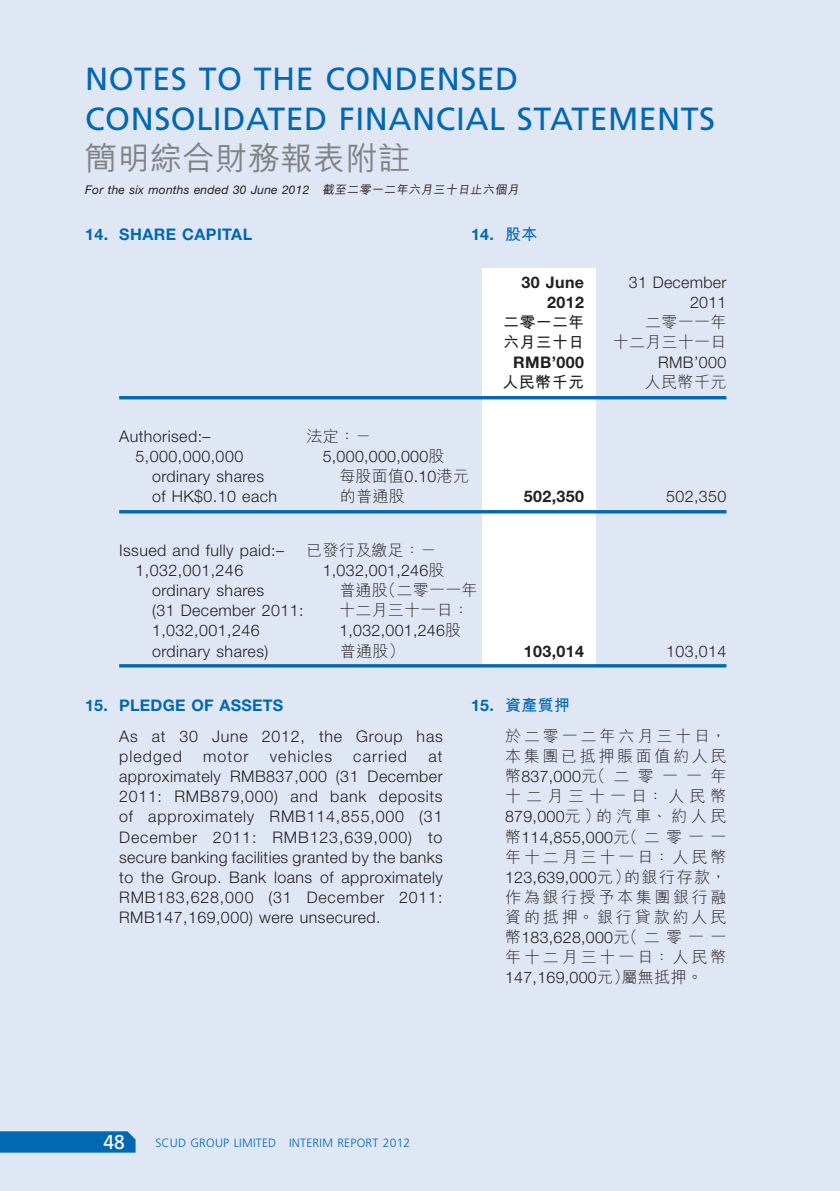
<style>
.page{position:relative;width:840px;height:1191px;background:#fff}
.page>*{position:absolute;margin:0;border:0;box-sizing:border-box;transform-origin:0 0}
.t1{font:32px/40px "Frutiger LT Std";letter-spacing:.015em;color:#0168b3}
.t2{font:20px "Frutiger LT Std";color:#fff;scale:.95 1}
.t3{font:300 16px/20px "Helvetica Neue LT Std";letter-spacing:.025em;color:#231f20;text-align:justify}
.t4{font:300 16px/20px "M Hei HK";letter-spacing:.165em;color:#231f20}
.t5{font:300 16px/31.4px "Helvetica Neue LT Std";letter-spacing:.05em;color:#231f20}
.t6{font:700 16px "Helvetica Neue LT Std";letter-spacing:.025em;color:#231f20}
.t7{font:300 16px "M Hei HK";letter-spacing:.015em;color:#231f20}
.t8{font:300 16px "Helvetica Neue LT Std";letter-spacing:.07em;color:#231f20}
.t9{font:700 16px "Helvetica Neue LT Std";letter-spacing:.025em;color:#0168b3}
.t10{font:700 16px "M Hei HK";letter-spacing:.015em;color:#231f20}
.t11{font:italic 12px "Helvetica Neue LT Std";letter-spacing:.015em;color:#231f20}
.t12{font:300 12px "Frutiger LT Std";letter-spacing:.015em;color:#0168b3}
.s1{font-family:"M Hei HK";font-weight:500;color:#808285}
.s2{font-family:"M Hei HK";font-weight:500;font-style:normal}
.s3{font-family:"M Hei HK"}
.s4{font-family:"Helvetica Neue LT Std"}
.s5{font-family:"Helvetica Neue LT Std";font-weight:700;color:#0168b3}
.s6{font-weight:700;color:#0168b3}
</style>
<div class="page">
<div style="left:0;top:0;width:839px;height:1191px;background:#e0e7f4"></div>
<div style="left:0;top:1131px;width:135px;height:21px;background:#0168b3"></div>
<hr style="left:839px;top:0;width:1px;height:1191px;background:#e0e7f4">
<div style="left:482px;top:268px;width:113px;height:398px;background:#fff"></div>
<hr style="left:119px;top:396px;width:607px;height:3px;background:#0168b3">
<hr style="left:119px;top:510px;width:607px;height:3px;background:#0168b3">
<hr style="left:119px;top:664px;width:607px;height:3px;background:#0168b3">
<p class="t1" style="left:85px;top:59px;width:631px">NOTES TO THE CONDENSED<br>CONSOLIDATED FINANCIAL STATEMENTS<span class="s1">簡明綜合財務報表附註</span></p>
<p class="t11" style="left:85px;top:183px;width:437px">For the six months ended 30 June 2012 <span class="s2">截至二零一二年六月三十日止六個月</span></p>
<p class="t9" style="left:85px;top:224px;width:168px">14. SHARE CAPITAL</p>
<p class="t9" style="left:471px;top:224px;width:68px">14. <span class="s3">股本</span></p>
<p class="t6" style="left:521px;top:273px;width:64px">30 June</p>
<p class="t3" style="left:628px;top:272px;width:99px">31 December</p>
<p class="t6" style="left:547px;top:293px;width:38px">2012</p>
<p class="t3" style="left:689px;top:292px;width:38px">2011</p>
<p class="t10" style="left:503px;top:311px;width:83px">二零一二年</p>
<p class="t4" style="left:645px;top:312px;width:83px">二零一一年</p>
<p class="t10" style="left:503px;top:331px;width:83px">六月三十日</p>
<p class="t7" style="left:612px;top:331px;width:115px">十二月三十一日</p>
<p class="t6" style="left:512px;top:353px;width:73px">RMB’000</p>
<p class="t3" style="left:657px;top:352px;width:70px">RMB’000</p>
<p class="t10" style="left:502px;top:371px;width:83px">人民幣千元</p>
<p class="t4" style="left:644px;top:372px;width:83px">人民幣千元</p>
<p class="t3" style="left:119px;top:426px;width:93px">Authorised:–</p>
<p class="t4" style="left:306px;top:426px;width:66px">法定：－</p>
<p class="t3" style="left:135px;top:446px;width:109px">5,000,000,000</p>
<p class="t3" style="left:322px;top:446px;width:123px">5,000,000,000<span class="s3">股</span></p>
<p class="t3" style="left:152px;top:466px;width:113px">ordinary shares</p>
<p class="t4" style="left:339px;top:466px;width:131px">每股面值<span class="s4">0.10</span>港元</p>
<p class="t3" style="left:152px;top:486px;width:126px">of HK$0.10 each</p>
<p class="t4" style="left:340px;top:486px;width:66px">的普通股</p>
<p class="t6" style="left:523px;top:487px;width:62px">502,350</p>
<p class="t3" style="left:665px;top:486px;width:62px">502,350</p>
<p class="t3" style="left:119px;top:540px;width:166px">Issued and fully paid:–</p>
<p class="t4" style="left:306px;top:540px;width:131px">已發行及繳足：－</p>
<p class="t3" style="left:135px;top:560px;width:109px">1,032,001,246</p>
<p class="t3" style="left:322px;top:560px;width:123px">1,032,001,246<span class="s3">股</span></p>
<p class="t3" style="left:152px;top:580px;width:113px">ordinary shares</p>
<p class="t7" style="left:339px;top:579px;width:140px">普通股（二零一一年</p>
<p class="t3" style="left:152px;top:600px;width:153px">(31 December 2011:</p>
<p class="t7" style="left:339px;top:599px;width:131px">十二月三十一日：</p>
<p class="t3" style="left:152px;top:620px;width:109px">1,032,001,246</p>
<p class="t3" style="left:339px;top:620px;width:123px">1,032,001,246<span class="s3">股</span></p>
<p class="t3" style="left:152px;top:640px;width:118px">ordinary shares)</p>
<p class="t4" style="left:340px;top:640px;width:66px">普通股）</p>
<p class="t6" style="left:523px;top:641px;width:62px">103,014</p>
<p class="t3" style="left:665px;top:640px;width:62px">103,014</p>
<p class="t4" style="left:505px;top:689px;width:223px;line-height:31.4px;text-indent:-34px"><span class="s5">15.</span> <span class="s6">資產質押<br></span>於二零一二年六月三十日，</p>
<p class="t4" style="left:505px;top:746px;width:223px;text-align:justify">本集團已抵押賬面值約人民幣<span class="s4">837,000</span>元（二零一一年十二月三十一日：人民幣<span class="s4">879,000</span>元）的汽車、約人民幣<span class="s4">114,855,000</span>元（二零一一年十二月三十一日：人民幣<span class="s4">123,639,000</span>元）的銀行存款，作為銀行授予本集團銀行融資的抵押。銀行貸款約人民幣<span class="s4">183,628,000</span>元（二零一一年十二月三十一日：人民幣<span class="s4">147,169,000</span>元）屬無抵押。</p>
<p class="t5" style="left:119px;top:689px;width:325px;text-indent:-34px"><span class="s6">15. PLEDGE OF ASSETS<br></span>As at 30 June 2012, the Group has</p>
<p class="t8" style="left:119px;top:747px;width:64px">pledged</p>
<p class="t3" style="left:203px;top:746px;width:47px">motor</p>
<p class="t8" style="left:269px;top:747px;width:64px">vehicles</p>
<p class="t8" style="left:353px;top:747px;width:55px">carried</p>
<p class="t3" style="left:119px;top:746px;width:325px;text-indent:309px">at approximately RMB837,000 (31 December 2011: RMB879,000) and bank deposits of approximately RMB114,855,000 (31<br>December 2011: RMB123,639,000) to secure banking facilities granted by the banks to the Group. Bank loans of approximately RMB183,628,000 (31 December 2011:<br>RMB147,169,000) were unsecured.</p>
<p class="t2" style="left:103px;top:1130px;width:24px">48</p>
<p class="t12" style="left:155px;top:1136px;width:256px">SCUD GROUP LIMITED INTERIM REPORT 2012</p>
</div>
